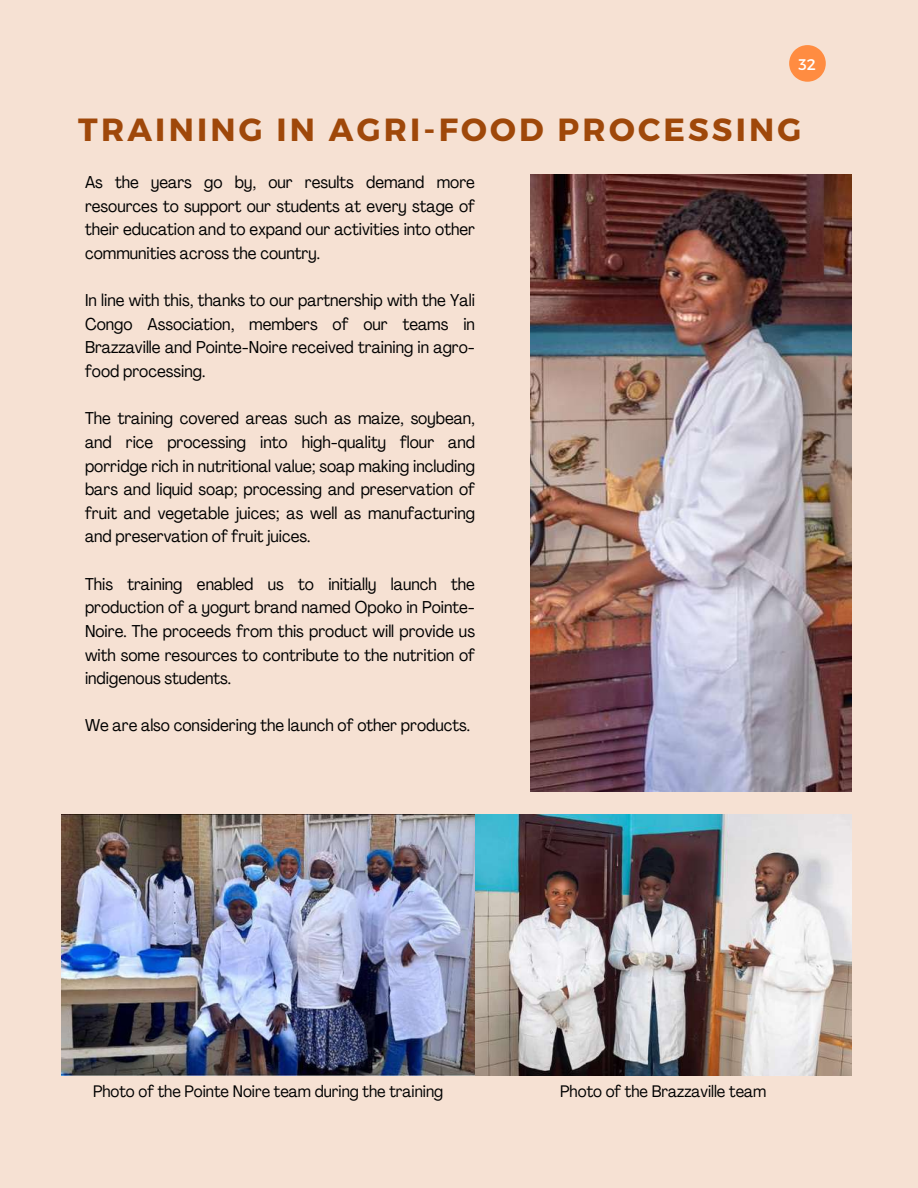
<style>
.page{position:relative;width:918px;height:1188px;background:#f6e1d3}
.page>*{position:absolute;margin:0;border:0;box-sizing:border-box;transform-origin:0 0}
.t1{font:700 32.1px "Montserrat";letter-spacing:.1em;color:#9f480a}
.t2{font:condensed 16.95px/23.7px "Agrandir";color:#000;text-align:justify}
.t3{font:condensed 16.5px "Agrandir";color:#000}
.t4{font:15.45px "Montserrat";color:#fff}
</style>
<div class="page">
<img style="left:530px;top:174px;width:322px;height:618px">
<img style="left:61px;top:815px;width:791px;height:261px">
<svg style="left:789px;top:45px;width:37px;height:37px"></svg>
<p class="t4" style="left:799px;top:55px;width:19px">32</p>
<h1 class="t1" style="left:78px;top:109px;width:725px">TRAINING IN AGRI-FOOD PROCESSING</h1>
<p class="t2" style="left:85px;top:172px;width:391px">As the years go by, our results demand more resources to support our students at every stage of their education and to expand our activities into other communities across the country.</p>
<p class="t2" style="left:85px;top:290px;width:391px">In line with this, thanks to our partnership with the Yali Congo Association, members of our teams in Brazzaville and Pointe-Noire received training in agro&shy;food processing.</p>
<p class="t2" style="left:85px;top:408px;width:391px">The training covered areas such as maize, soybean, and rice processing into high-quality flour and porridge rich in nutritional value; soap making including bars and liquid soap; processing and preservation of fruit and vegetable juices; as well as manufacturing and preservation of fruit juices.</p>
<p class="t2" style="left:85px;top:574px;width:391px">This training enabled us to initially launch the production of a yogurt brand named Opoko in Pointe-Noire. The proceeds from this product will provide us with some resources to contribute to the nutrition of indigenous students.</p>
<p class="t2" style="left:85px;top:715px;width:387px">We are also considering the launch of other products.</p>
<p class="t3" style="left:93px;top:1084px;width:352px">Photo of the Pointe Noire team during the training</p>
<p class="t3" style="left:560px;top:1084px;width:208px">Photo of the Brazzaville team</p>
</div>
